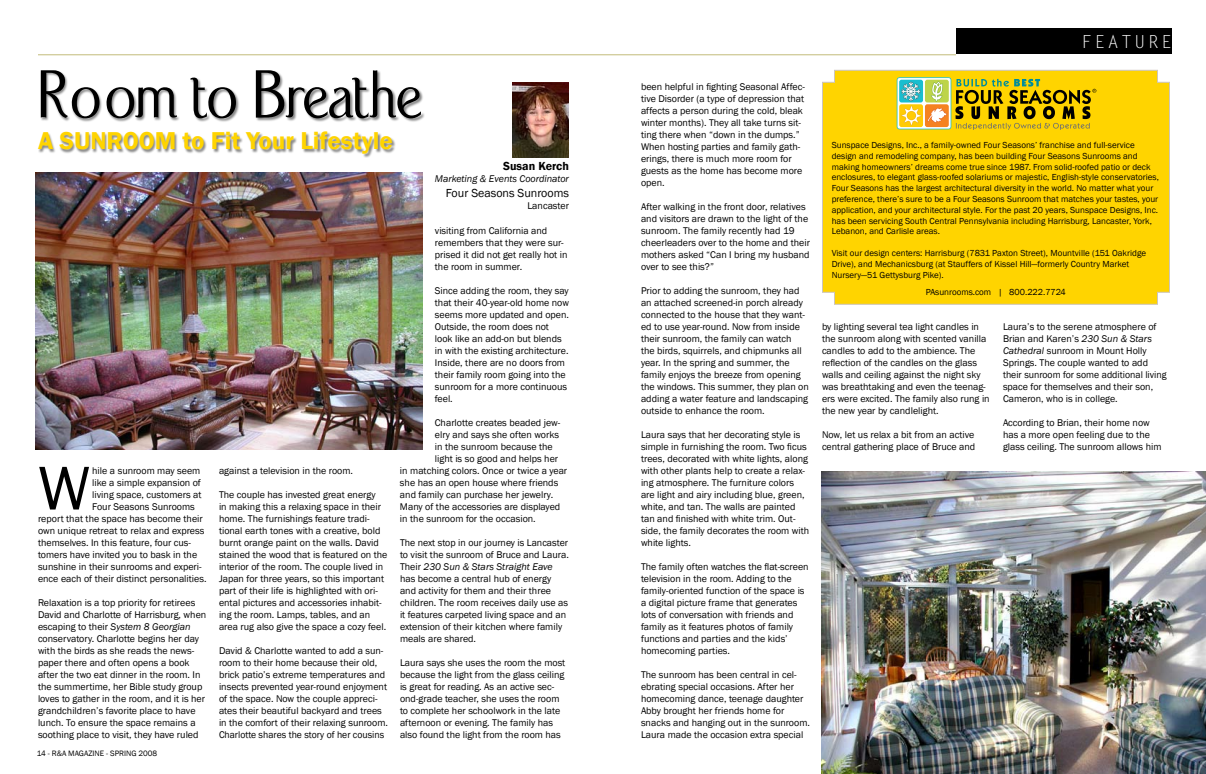
<style>
.page{position:relative;width:1206px;height:774px;background:#fff}
.page>*{position:absolute;margin:0;border:0;box-sizing:border-box;transform-origin:0 0}
.t1{font:72px "STOMP Port Credit";color:#000}
.t2{font:64px "Franklin Gothic";color:#000}
.t3{font:600 25.1px "Franklin Gothic";color:#ffd400}
.t4{font:18px "Letter Gothic Std";letter-spacing:.14em;color:#fff}
.t5{font:12px "Franklin Gothic";color:#000}
.t6{font:600 12px "Franklin Gothic";color:#000}
.t7{font:10px/12px "Franklin Gothic";color:#000}
.t8{font:italic 10px "Franklin Gothic";color:#000}
.t9{font:9px/10.8px "Franklin Gothic";color:#000}
.t10{font:8px "Franklin Gothic";color:#000}
.s1{font-style:italic}
</style>
<div class="page">
<div style="left:38px;top:69px;width:388px;height:89px;background:#000;opacity:.48"></div>
<img style="left:512px;top:83px;width:57px;height:74px">
<img style="left:36px;top:173px;width:387px;height:277px">
<div style="left:956px;top:28px;width:216px;height:26px;background:#000"></div>
<hr style="left:38px;top:55px;width:918px;height:1px;background:#c2bb7a">
<div style="left:822px;top:69px;width:348px;height:236px;background:#ffd400"></div>
<svg style="left:897px;top:77px;width:199px;height:53px;background:#bead2c"></svg>
<img style="left:821px;top:471px;width:385px;height:303px">
<p class="t1" style="left:38px;top:60px;width:386px">Room to Breathe</p>
<p class="t3" style="left:38px;top:125px;width:356px">A SUNROOM to Fit Your Lifestyle</p>
<p class="t6" style="left:503px;top:159px;width:67px">Susan Kerch</p>
<p class="t8" style="left:435px;top:173px;width:136px">Marketing &amp; Events Coordinator</p>
<p class="t5" style="left:446px;top:185px;width:125px">Four Seasons Sunrooms</p>
<p class="t7" style="left:527px;top:199px;width:43px">Lancaster</p>
<p class="t2" style="left:38px;top:448px;width:54px">W</p>
<p class="t7" style="left:92px;top:464px;width:110px">hile a sunroom may seem</p>
<p class="t7" style="left:92px;top:476px;width:110px">like a simple expansion of</p>
<p class="t7" style="left:92px;top:488px;width:111px">living space, customers at</p>
<p class="t7" style="left:92px;top:500px;width:104px">Four Seasons Sunrooms</p>
<p class="t7" style="left:38px;top:512px;width:166px">report that the space has become their</p>
<p class="t7" style="left:38px;top:524px;width:168px">own unique retreat to relax and express</p>
<p class="t7" style="left:38px;top:536px;width:155px">themselves. In this feature, four cus-</p>
<p class="t7" style="left:38px;top:548px;width:161px">tomers have invited you to bask in the</p>
<p class="t7" style="left:38px;top:560px;width:165px">sunshine in their sunrooms and experi-</p>
<p class="t7" style="left:38px;top:572px;width:170px">ence each of their distinct personalities.</p>
<p class="t7" style="left:38px;top:596px;width:170px">Relaxation is a top priority for retirees David and Charlotte of Harrisburg, when escaping to their <span class="s1">System 8 Georgian </span>conservatory. Charlotte begins her day with the birds as she reads the news&shy;paper there and often opens a book after the two eat dinner in the room. In the summertime, her Bible study group loves to gather in the room, and it is her grandchildren’s favorite place to have lunch. To ensure the space remains a soothing place to visit, they have ruled</p>
<p class="t10" style="left:37px;top:748px;width:122px">14 - R&amp;A MAGAZINE - SPRING 2008</p>
<p class="t7" style="left:219px;top:464px;width:136px">against a television in the room.</p>
<p class="t7" style="left:219px;top:488px;width:170px">The couple has invested great energy<br>in making this a relaxing space in their home. The furnishings feature tradi&shy;tional earth tones with a creative, bold burnt orange paint on the walls. David stained the wood that is featured on the interior of the room. The couple lived in Japan for three years, so this important part of their life is highlighted with ori&shy;ental pictures and accessories inhabit&shy;ing the room. Lamps, tables, and an area rug also give the space a cozy feel.</p>
<p class="t7" style="left:219px;top:644px;width:171px">David &amp; Charlotte wanted to add a sun&shy;room to their home because their old, brick patio’s extreme temperatures and insects prevented year-round enjoyment of the space. Now the couple appreci&shy;ates their beautiful backyard and trees in the comfort of their relaxing sunroom.<br>Charlotte shares the story of her cousins</p>
<p class="t7" style="left:435px;top:225px;width:134px">visiting from California and remembers that they were sur&shy;prised it did not get really hot in the room in summer.</p>
<p class="t7" style="left:435px;top:285px;width:136px">Since adding the room, they say that their 40-year-old home now seems more updated and open.<br>Outside, the room does not look like an add-on but blends in with the existing architecture.<br>Inside, there are no doors from their family room going into the sunroom for a more continuous feel.</p>
<p class="t7" style="left:435px;top:417px;width:127px">Charlotte creates beaded jew-</p>
<p class="t7" style="left:435px;top:429px;width:126px">elry and says she often works</p>
<p class="t7" style="left:435px;top:441px;width:120px">in the sunroom because the</p>
<p class="t7" style="left:435px;top:453px;width:125px">light is so good and helps her</p>
<p class="t7" style="left:400px;top:465px;width:169px">in matching colors. Once or twice a year</p>
<p class="t7" style="left:400px;top:477px;width:160px">she has an open house where friends</p>
<p class="t7" style="left:400px;top:489px;width:155px">and family can purchase her jewelry.</p>
<p class="t7" style="left:400px;top:501px;width:162px">Many of the accessories are displayed</p>
<p class="t7" style="left:400px;top:513px;width:137px">in the sunroom for the occasion.</p>
<p class="t7" style="left:400px;top:537px;width:170px">The next stop in our journey is Lancaster to visit the sunroom of Bruce and Laura.<br>Their <span class="s1">230 Sun &amp; Stars Straight Eave </span>has become a central hub of energy and activity for them and their three children. The room receives daily use as it features carpeted living space and an extension of their kitchen where family meals are shared.</p>
<p class="t7" style="left:400px;top:657px;width:167px">Laura says she uses the room the most because the light from the glass ceiling is great for reading. As an active sec&shy;ond-grade teacher, she uses the room to complete her schoolwork in the late afternoon or evening. The family has also found the light from the room has</p>
<p class="t4" style="left:1081px;top:31px;width:92px">FEATURE</p>
<p class="t7" style="left:641px;top:81px;width:165px">been helpful in fighting Seasonal Affec&shy;tive Disorder (a type of depression that affects a person during the cold, bleak winter months). They all take turns sit&shy;ting there when “down in the dumps.” When hosting parties and family gath&shy;erings, there is much more room for guests as the home has become more open.</p>
<p class="t7" style="left:641px;top:201px;width:170px">After walking in the front door, relatives and visitors are drawn to the light of the sunroom. The family recently had 19 cheerleaders over to the home and their mothers asked “Can I bring my husband over to see this?”</p>
<p class="t7" style="left:641px;top:285px;width:169px">Prior to adding the sunroom, they had an attached screened-in porch already connected to the house that they want&shy;ed to use year-round. Now from inside their sunroom, the family can watch<br>the birds, squirrels, and chipmunks all year. In the spring and summer, the family enjoys the breeze from opening the windows. This summer, they plan on adding a water feature and landscaping outside to enhance the room.</p>
<p class="t7" style="left:641px;top:429px;width:170px">Laura says that her decorating style is simple in furnishing the room. Two ficus trees, decorated with white lights, along with other plants help to create a relax&shy;ing atmosphere. The furniture colors are light and airy including blue, green, white, and tan. The walls are painted tan and finished with white trim. Out&shy;side, the family decorates the room with white lights.</p>
<p class="t7" style="left:641px;top:561px;width:169px">The family often watches the flat-screen television in the room. Adding to the family-oriented function of the space is a digital picture frame that generates lots of conversation with friends and family as it features photos of family functions and parties and the kids’ homecoming parties.</p>
<p class="t7" style="left:641px;top:669px;width:171px">The sunroom has been central in cel&shy;ebrating special occasions. After her homecoming dance, teenage daughter Abby brought her friends home for snacks and hanging out in the sunroom.<br>Laura made the occasion extra special</p>
<p class="t9" style="left:832px;top:140px;width:329px">Sunspace Designs, Inc., a family-owned Four Seasons’ franchise and full-service design and remodeling company, has been building Four Seasons Sunrooms and making homeowners’ dreams come true since 1987. From solid-roofed patio or deck enclosures, to elegant glass-roofed solariums or majestic, English-style conservatories, Four Seasons has the largest architectural diversity in the world. No matter what your preference, there’s sure to be a Four Seasons Sunroom that matches your tastes, your application, and your architectural style. For the past 20 years, Sunspace Designs, Inc. has been servicing South Central Pennsylvania including Harrisburg, Lancaster, York, Lebanon, and Carlisle areas.</p>
<p class="t9" style="left:832px;top:248px;width:316px">Visit our design centers: Harrisburg (7831 Paxton Street), Mountville (151 Oakridge<br>Drive), and Mechanicsburg (at Stauffers of Kissel Hill—formerly Country Market<br>Nursery—51 Gettysburg Pike).</p>
<p class="t9" style="left:926px;top:287px;width:142px">PAsunrooms.com | 800.222.7724</p>
<p class="t7" style="left:822px;top:321px;width:169px">by lighting several tea light candles in the sunroom along with scented vanilla candles to add to the ambience. The reflection of the candles on the glass walls and ceiling against the night sky was breathtaking and even the teenag&shy;ers were excited. The family also rung in the new year by candlelight.</p>
<p class="t7" style="left:822px;top:429px;width:155px">Now, let us relax a bit from an active central gathering place of Bruce and</p>
<p class="t7" style="left:1003px;top:321px;width:165px">Laura’s to the serene atmosphere of Brian and Karen’s <span class="s1">230 Sun &amp; Stars Cathedral</span> sunroom in Mount Holly Springs. The couple wanted to add their sunroom for some additional living space for themselves and their son, Cameron, who is in college.</p>
<p class="t7" style="left:1003px;top:417px;width:160px">According to Brian, their home now has a more open feeling due to the glass ceiling. The sunroom allows him</p>
</div>
